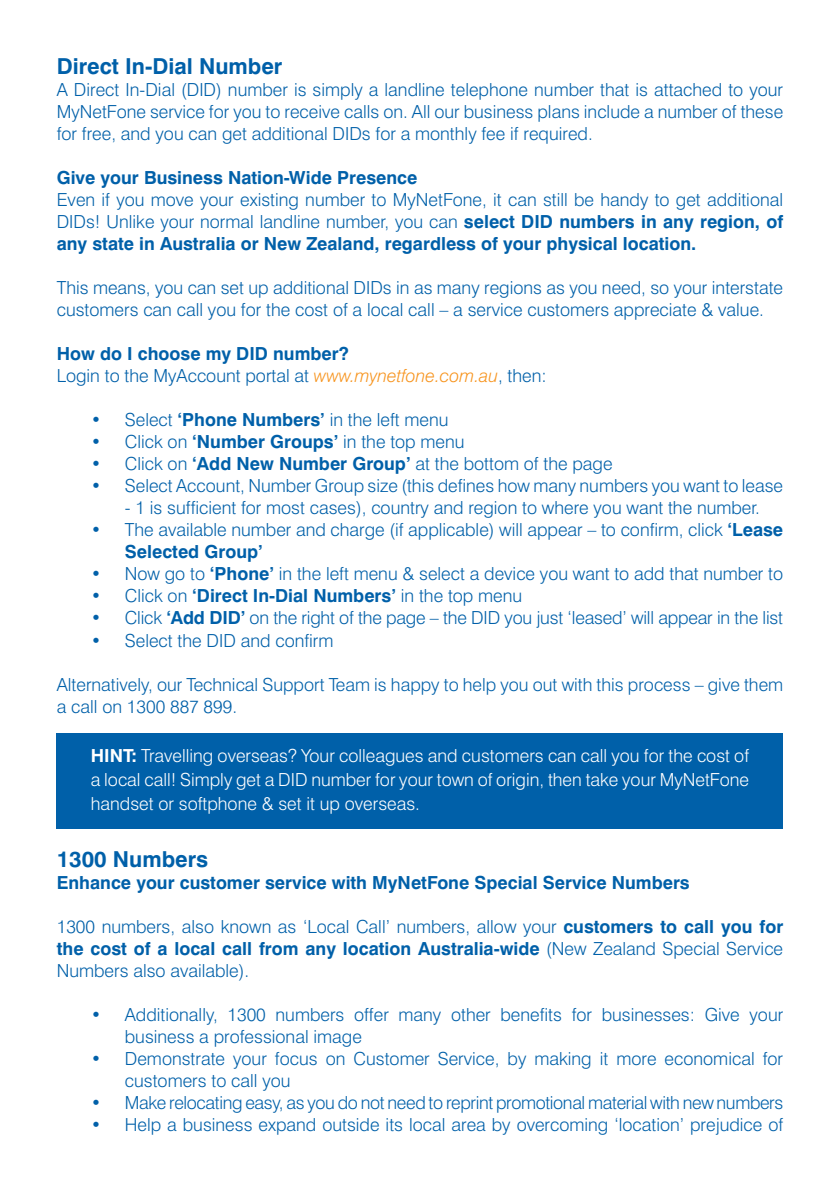
<style>
.page{position:relative;width:840px;height:1191px;background:#fff}
.page>*{position:absolute;margin:0;border:0;box-sizing:border-box;transform-origin:0 0}
.t1{font:700 22px "Swiss 721 BT";color:#0060a9}
.t2{font:300 18px/22px "Swiss 721 BT";color:#0060a9}
.t3{font:300 18px/24px "Swiss 721 BT";color:#fff;text-align:justify}
.t4{font:700 18px "Swiss 721 BT";color:#0060a9}
.t5{font:300 18px "Swiss 721 BT";letter-spacing:-.02em;color:#0060a9}
.s1{font-weight:700}
.s2{font-style:italic;color:#f7941e}
.s3{font-weight:300}
</style>
<div class="page">
<div style="left:57px;top:733px;width:725px;height:95px;background:#0060a9"></div>
<p class="t1" style="left:57px;top:53px;width:227px">Direct In-Dial Number</p>
<p class="t2" style="left:57px;top:79px;width:727px;text-align:justify">A Direct In-Dial (DID) number is simply a landline telephone number that is attached to your MyNetFone service for you to receive calls on. All our business plans include a number of these for free, and you can get additional DIDs for a monthly fee if required.</p>
<p class="t4" style="left:57px;top:167px;width:362px">Give your Business Nation-Wide Presence</p>
<p class="t2" style="left:57px;top:189px;width:727px;text-align:justify">Even if you move your existing number to MyNetFone, it can still be handy to get additional DIDs! Unlike your normal landline number, you can <span class="s1">select DID numbers in any region, of any state in Australia or New Zealand, regardless of your physical location.</span></p>
<p class="t2" style="left:57px;top:277px;width:727px">This means, you can set up additional DIDs in as many regions as you need, so your interstate customers can call you for the cost of a local call – a service customers appreciate &amp; value.</p>
<p class="t2" style="left:57px;top:343px;width:491px"><span class="s1">How do I choose my DID number?<br></span>Login to the MyAccount portal at <span class="s2">www.mynetfone.com.au</span>, then:</p>
<p class="t2" style="left:91px;top:409px;width:359px">• Select <span class="s1">‘Phone Numbers’</span> in the left menu</p>
<p class="t2" style="left:91px;top:431px;width:375px">• Click on <span class="s1">‘Number Groups’</span> in the top menu</p>
<p class="t2" style="left:91px;top:453px;width:523px">• Click on <span class="s1">‘Add New Number Group’</span> at the bottom of the page</p>
<p class="t2" style="left:91px;top:475px;width:693px">• Select Account, Number Group size (this defines how many numbers you want to lease</p>
<p class="t2" style="left:125px;top:497px;width:636px">- 1 is sufficient for most cases), country and region to where you want the number.</p>
<p class="t2" style="left:125px;top:519px;width:659px;text-indent:-34px">• The available number and charge (if applicable) will appear – to confirm, click <span class="s1">‘Lease<br>Selected Group’</span></p>
<p class="t2" style="left:91px;top:563px;width:693px">• Now go to <span class="s1">‘Phone’</span> in the left menu &amp; select a device you want to add that number to</p>
<p class="t4" style="left:91px;top:585px;width:432px"><span class="s3">• Click on</span> ‘Direct In-Dial Numbers’ <span class="s3">in the top menu</span></p>
<p class="t2" style="left:91px;top:607px;width:693px">• Click <span class="s1">‘Add DID’</span> on the right of the page – the DID you just ‘leased’ will appear in the list</p>
<p class="t2" style="left:91px;top:629px;width:244px">• Select the DID and confirm</p>
<p class="t2" style="left:57px;top:673px;width:727px">Alternatively, our Technical Support Team is happy to help you out with this process – give them a call on 1300 887 899.</p>
<p class="t3" style="left:91px;top:743px;width:659px"><span class="s1">HINT:</span> Travelling overseas? Your colleagues and customers can call you for the cost of a local call! Simply get a DID number for your town of origin, then take your MyNetFone handset or softphone &amp; set it up overseas.</p>
<p class="t1" style="left:57px;top:845px;width:153px">1300 Numbers</p>
<p class="t4" style="left:57px;top:871px;width:634px">Enhance your customer service with MyNetFone Special Service Numbers</p>
<p class="t2" style="left:57px;top:915px;width:727px;text-align:justify">1300 numbers, also known as ‘Local Call’ numbers, allow your <span class="s1">customers to call you for the cost of a local call from any location Australia-wide</span> (New Zealand Special Service Numbers also available).</p>
<p class="t2" style="left:125px;top:1003px;width:659px;text-indent:-34px">• Additionally, 1300 numbers offer many other benefits for businesses: Give your business a professional image</p>
<p class="t2" style="left:125px;top:1047px;width:659px;text-indent:-34px">• Demonstrate your focus on Customer Service, by making it more economical for customers to call you</p>
<p class="t5" style="left:91px;top:1091px;width:693px">• Make relocating easy, as you do not need to reprint promotional material with new numbers</p>
<p class="t2" style="left:91px;top:1113px;width:693px">• Help a business expand outside its local area by overcoming ‘location’ prejudice of</p>
</div>
